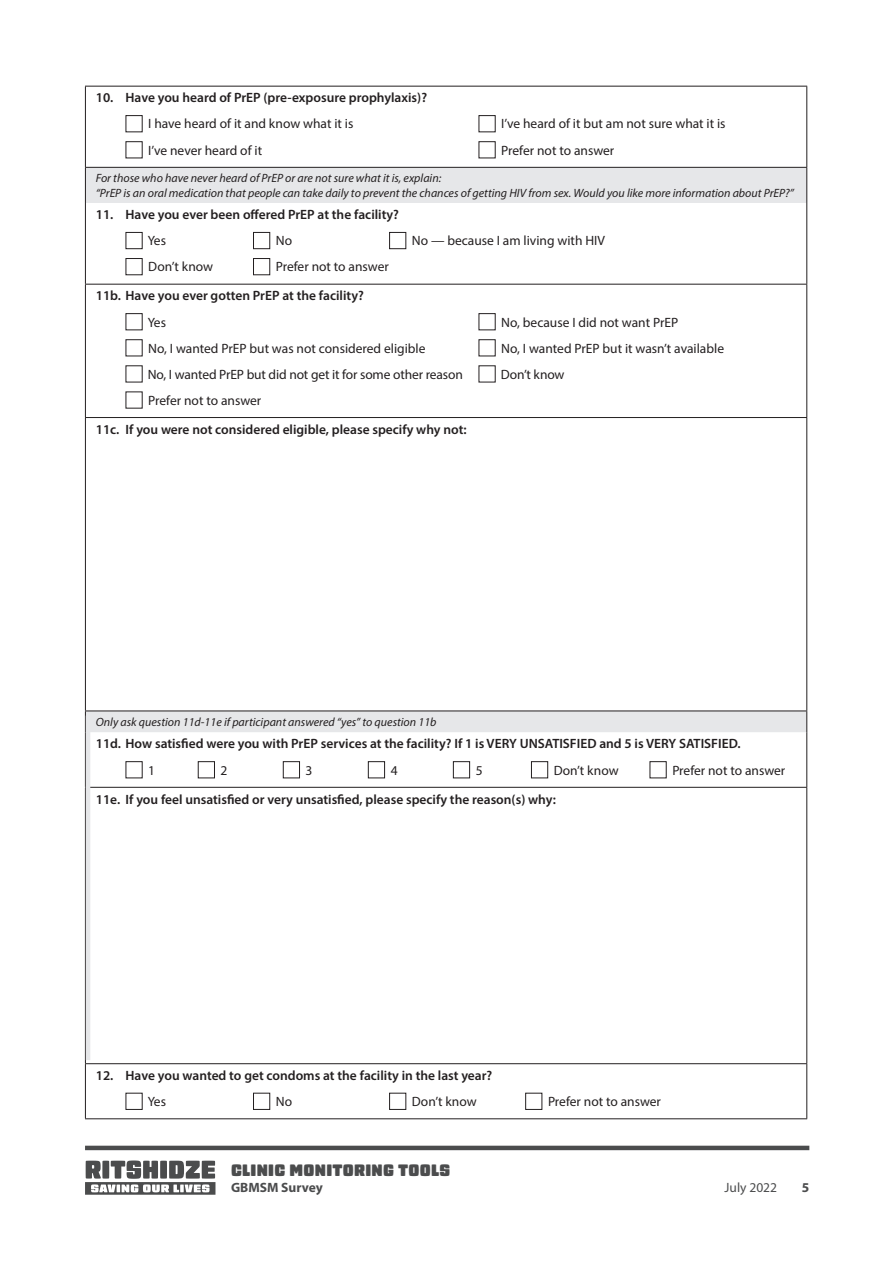
<style>
.page{position:relative;width:893px;height:1263px;background:#fff}
.page>*{position:absolute;margin:0;border:0;box-sizing:border-box;transform-origin:0 0}
.t1{font:16.5px "Gigalypse";letter-spacing:.02em;color:#4b4c4d;scale:.85 1}
.t2{font:600 13.5px "Myriad Pro";color:#231f20}
.t3{font:13.5px "Myriad Pro";color:#231f20}
.t4{font:700 13.5px "Myriad Pro";color:#4b4c4d}
.t5{font:13.5px "Myriad Pro";color:#4b4c4d}
.t6{font:italic 12px/14.4px "Myriad Pro";color:#231f20}
</style>
<div class="page">
<svg style="left:85px;top:1160px;width:130px;height:35px"></svg>
<hr style="left:85px;top:1146px;width:724px;height:4px;background:#4b4c4d">
<svg style="left:86px;top:168px;width:720px;height:564px"></svg>
<hr style="left:85px;top:86px;width:722px;height:1px;background:#231f20">
<hr style="left:85px;top:284px;width:722px;height:1px;background:#231f20">
<hr style="left:85px;top:787px;width:722px;height:1px;background:#231f20">
<hr style="left:85px;top:1063px;width:722px;height:1px;background:#231f20">
<hr style="left:85px;top:1118px;width:722px;height:1px;background:#231f20">
<hr style="left:85px;top:87px;width:1px;height:80px;background:#231f20">
<hr style="left:806px;top:87px;width:1px;height:80px;background:#231f20">
<hr style="left:85px;top:203px;width:1px;height:81px;background:#231f20">
<hr style="left:806px;top:203px;width:1px;height:81px;background:#231f20">
<hr style="left:85px;top:285px;width:1px;height:132px;background:#231f20">
<hr style="left:806px;top:285px;width:1px;height:132px;background:#231f20">
<hr style="left:85px;top:418px;width:1px;height:292px;background:#231f20">
<hr style="left:806px;top:418px;width:1px;height:292px;background:#231f20">
<hr style="left:85px;top:732px;width:1px;height:55px;background:#231f20">
<hr style="left:806px;top:732px;width:1px;height:55px;background:#231f20">
<hr style="left:85px;top:788px;width:1px;height:275px;background:#231f20">
<hr style="left:806px;top:788px;width:1px;height:275px;background:#231f20">
<hr style="left:85px;top:1064px;width:1px;height:54px;background:#231f20">
<hr style="left:806px;top:1064px;width:1px;height:54px;background:#231f20">
<hr style="left:85px;top:417px;width:722px;height:1px;background:#231f20">
<hr style="left:85px;top:710px;width:722px;height:1px;background:#231f20">
<svg style="left:85px;top:711px;width:1px;height:21px"></svg>
<svg style="left:806px;top:711px;width:1px;height:21px"></svg>
<hr style="left:85px;top:167px;width:722px;height:1px;background:#231f20">
<hr style="left:85px;top:168px;width:1px;height:35px;background:#231f20">
<hr style="left:806px;top:168px;width:1px;height:35px;background:#231f20">
<div style="left:479px;top:115px;width:17px;height:17px;border:1px solid #231f20"></div>
<div style="left:479px;top:141px;width:17px;height:17px;border:1px solid #231f20"></div>
<div style="left:126px;top:232px;width:17px;height:17px;border:1px solid #231f20"></div>
<div style="left:253px;top:232px;width:17px;height:17px;border:1px solid #231f20"></div>
<div style="left:389px;top:232px;width:17px;height:17px;border:1px solid #231f20"></div>
<div style="left:253px;top:258px;width:17px;height:17px;border:1px solid #231f20"></div>
<div style="left:479px;top:313px;width:17px;height:17px;border:1px solid #231f20"></div>
<div style="left:479px;top:339px;width:17px;height:17px;border:1px solid #231f20"></div>
<div style="left:198px;top:761px;width:17px;height:17px;border:1px solid #231f20"></div>
<div style="left:283px;top:761px;width:17px;height:17px;border:1px solid #231f20"></div>
<div style="left:368px;top:761px;width:17px;height:17px;border:1px solid #231f20"></div>
<div style="left:453px;top:761px;width:17px;height:17px;border:1px solid #231f20"></div>
<div style="left:531px;top:761px;width:17px;height:17px;border:1px solid #231f20"></div>
<div style="left:650px;top:761px;width:17px;height:17px;border:1px solid #231f20"></div>
<div style="left:253px;top:1093px;width:17px;height:17px;border:1px solid #231f20"></div>
<div style="left:389px;top:1093px;width:17px;height:17px;border:1px solid #231f20"></div>
<div style="left:525px;top:1093px;width:17px;height:17px;border:1px solid #231f20"></div>
<hr style="left:86px;top:715px;width:4px;height:345px;background:#e6e7e9">
<p class="t2" style="left:96px;top:89px;width:333px">10. Have you heard of PrEP (pre-exposure prophylaxis)?</p>
<p class="t3" style="left:148px;top:116px;width:207px">I have heard of it and know what it is</p>
<p class="t3" style="left:501px;top:116px;width:226px">I’ve heard of it but am not sure what it is</p>
<p class="t3" style="left:148px;top:142px;width:115px">I’ve never heard of it</p>
<p class="t3" style="left:501px;top:142px;width:115px">Prefer not to answer</p>
<p class="t6" style="left:96px;top:171px;width:700px">For those who have never heard of PrEP or are not sure what it is, explain:<br>“PrEP is an oral medication that people can take daily to prevent the chances of getting HIV from sex. Would you like more information about PrEP?”</p>
<p class="t2" style="left:96px;top:206px;width:305px">11. Have you ever been offered PrEP at the facility?</p>
<p class="t3" style="left:148px;top:232px;width:20px">Yes</p>
<p class="t3" style="left:276px;top:232px;width:18px">No</p>
<p class="t3" style="left:412px;top:232px;width:195px">No — because I am living with HIV</p>
<p class="t3" style="left:148px;top:259px;width:66px">Don’t know</p>
<p class="t3" style="left:276px;top:259px;width:115px">Prefer not to answer</p>
<p class="t2" style="left:96px;top:287px;width:270px">11b. Have you ever gotten PrEP at the facility?</p>
<p class="t3" style="left:148px;top:314px;width:20px">Yes</p>
<p class="t3" style="left:501px;top:314px;width:178px">No, because I did not want PrEP</p>
<p class="t3" style="left:148px;top:340px;width:279px">No, I wanted PrEP but was not considered eligible</p>
<p class="t3" style="left:501px;top:340px;width:224px">No, I wanted PrEP but it wasn’t available</p>
<p class="t3" style="left:148px;top:366px;width:316px">No, I wanted PrEP but did not get it for some other reason</p>
<p class="t3" style="left:501px;top:366px;width:65px">Don’t know</p>
<p class="t3" style="left:148px;top:392px;width:115px">Prefer not to answer</p>
<p class="t2" style="left:96px;top:421px;width:372px">11c. If you were not considered eligible, please specify why not:</p>
<p class="t6" style="left:96px;top:715px;width:342px">Only ask question 11d-11e if participant answered “yes” to question 11b</p>
<p class="t2" style="left:96px;top:735px;width:646px">11d. How satisfied were you with PrEP services at the facility? If 1 is VERY UNSATISFIED and 5 is VERY SATISFIED.</p>
<p class="t3" style="left:148px;top:762px;width:8px">1</p>
<p class="t3" style="left:221px;top:762px;width:8px">2</p>
<p class="t3" style="left:306px;top:762px;width:8px">3</p>
<p class="t3" style="left:391px;top:762px;width:8px">4</p>
<p class="t3" style="left:476px;top:762px;width:8px">5</p>
<p class="t3" style="left:554px;top:762px;width:66px">Don’t know</p>
<p class="t3" style="left:672px;top:762px;width:115px">Prefer not to answer</p>
<p class="t2" style="left:96px;top:790px;width:462px">11e. If you feel unsatisfied or very unsatisfied, please specify the reason(s) why:</p>
<p class="t2" style="left:96px;top:1067px;width:398px">12. Have you wanted to get condoms at the facility in the last year?</p>
<p class="t3" style="left:148px;top:1093px;width:20px">Yes</p>
<p class="t3" style="left:276px;top:1093px;width:18px">No</p>
<p class="t3" style="left:412px;top:1093px;width:66px">Don’t know</p>
<p class="t3" style="left:548px;top:1093px;width:115px">Prefer not to answer</p>
<p class="t1" style="left:231px;top:1160px;width:259px">CLINIC MONITORING TOOLS</p>
<p class="t4" style="left:231px;top:1179px;width:93px">GBMSM Survey</p>
<p class="t5" style="left:725px;top:1179px;width:54px">July 2022</p>
<p class="t4" style="left:802px;top:1179px;width:9px">5</p>
</div>
